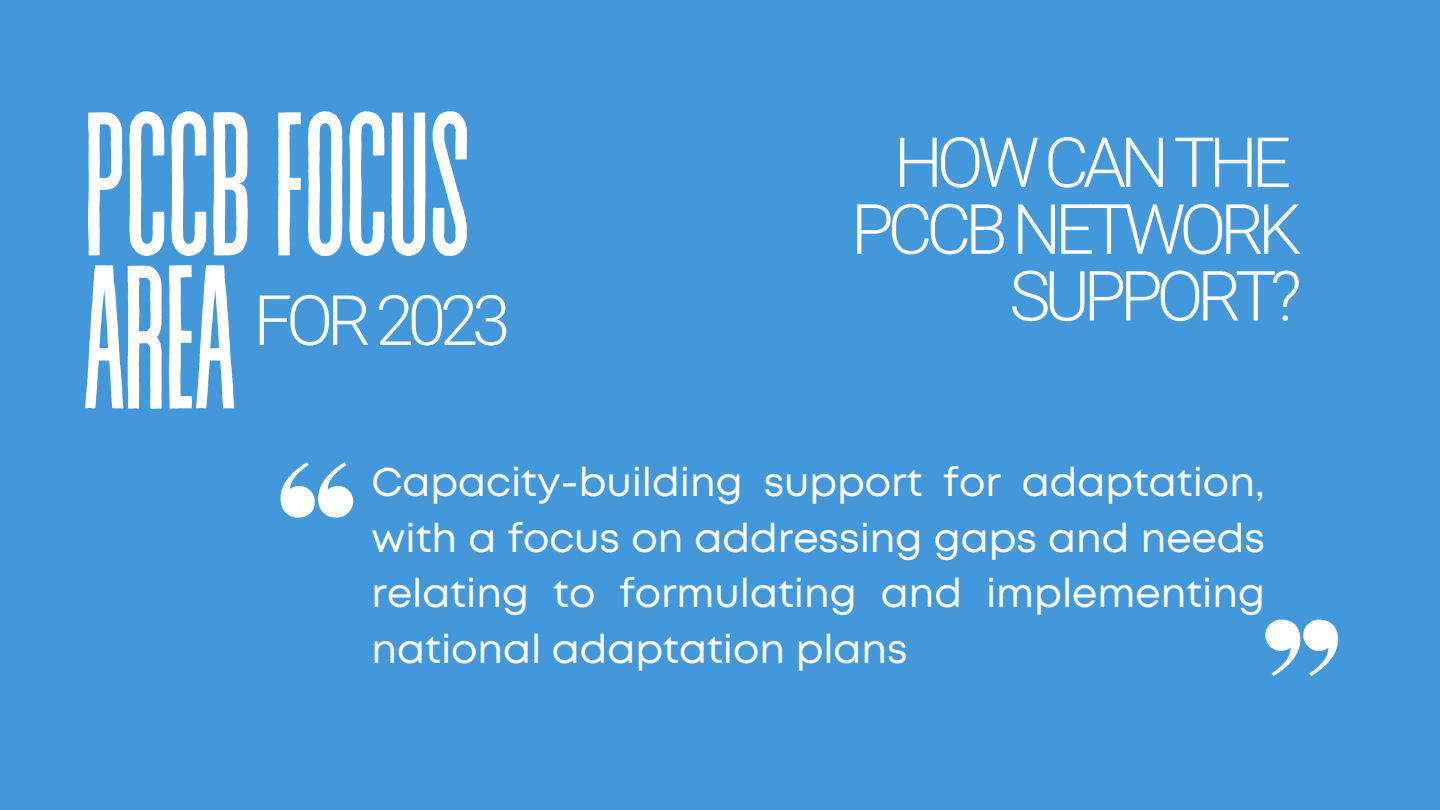
<style>
.page{position:relative;width:1440px;height:810px;background:#4398dc}
.page>*{position:absolute;margin:0;border:0;box-sizing:border-box;transform-origin:0 0}
.t1{font:204px/153px "Revive 80 Tall";letter-spacing:-.035em;color:#fff}
.t2{font:300 69.4px/66.8px "Roboto";letter-spacing:-.09em;color:#fff;text-align:right}
.t3{font:40px/55.5px "Mont";color:#fff;text-align:justify}
</style>
<div class="page">
<svg style="left:280px;top:462px;width:73px;height:56px"></svg>
<svg style="left:1265px;top:620px;width:73px;height:56px"></svg>
<h1 class="t1" style="left:81px;top:126px;width:395px">PCCBFOCUS<br>AREA</h1>
<h2 class="t2" style="left:253px;top:288px;width:258px">FOR2023</h2>
<h2 class="t2" style="left:851px;top:130px;width:452px">HOWCANTHE<br>PCCBNETWORK<br>SUPPORT?</h2>
<p class="t3" style="left:372px;top:458px;width:895px">Capacity-building support for adaptation, with a focus on addressing gaps and needs relating to formulating and implementing national adaptation plans</p>
</div>
